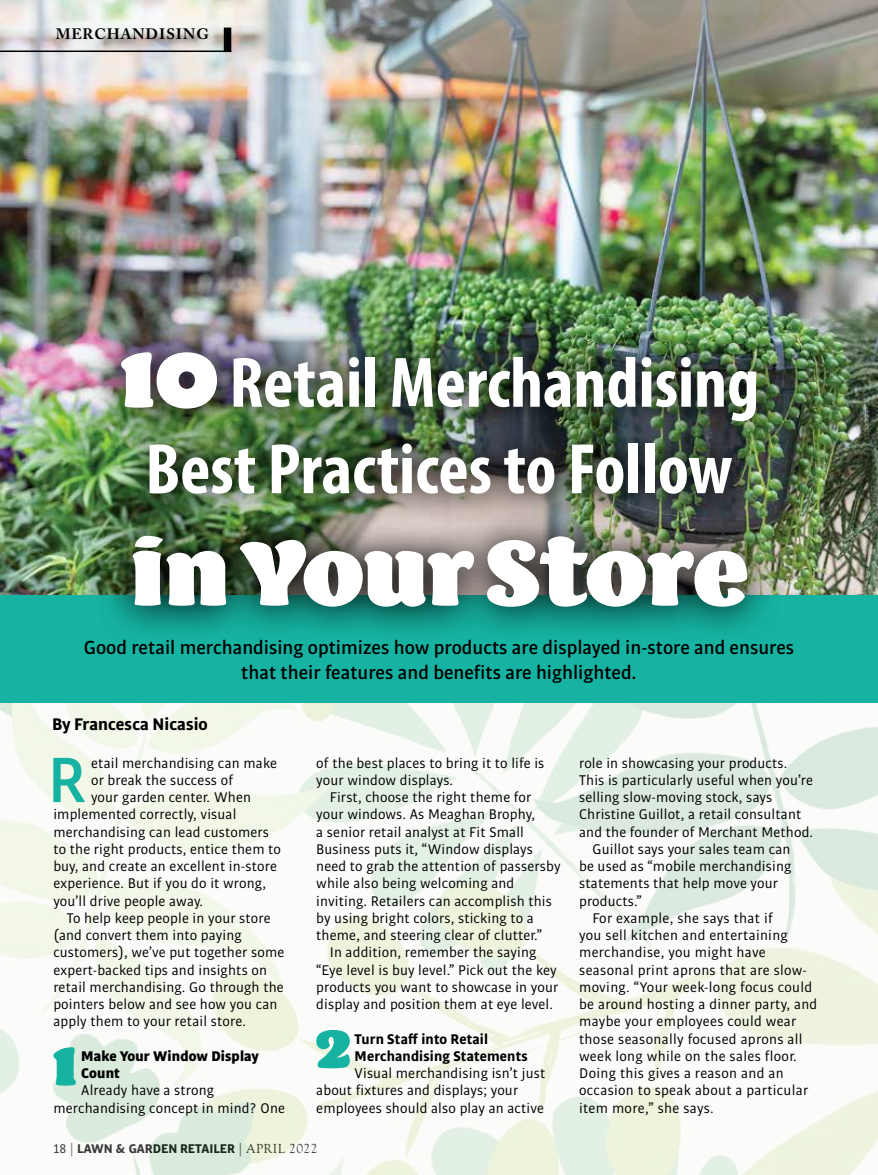
<style>
.page{position:relative;width:878px;height:1175px;background:#fff}
.page>*{position:absolute;margin:0;border:0;box-sizing:border-box;transform-origin:0 0}
.t1{font:93px "Barricada Pro";color:#fff}
.t2{font:700 condensed 72px/86.4px "Myriad Pro";color:#fff;text-align:center}
.t3{font:500 68.4px "Bulo";color:#16b3a2}
.t4{font:64.5px "Barricada Pro";color:#16b3a2}
.t5{font:500 20.25px/25.5px "Bulo";color:#000;text-align:center}
.t6{font:700 18px "Bulo";color:#000}
.t7{font:15px/17.2px "Bulo";letter-spacing:.01em;color:#000}
.t8{font:700 15px/17.2px "Bulo";letter-spacing:.01em;color:#000}
.t9{font:900 15px/17.2px "Bulo";letter-spacing:.01em;color:#000}
.t10{font:700 15px "Adobe Caslon Pro";letter-spacing:.065em;color:#000}
.t11{font:700 13.5px "Bulo";color:#000}
.s1{font-family:"Barricada Pro";font-weight:400;font-stretch:normal;font-size:93px}
.s2{font-weight:400}
.s3{font-weight:400;color:#4d4d4f}
.s4{font-family:"Goudy Old Style T";font-weight:400}
</style>
<div class="page">
<img style="left:0;top:702px;width:878px;height:472px">
<img style="left:0;top:0;width:878px;height:595px">
<div style="left:0;top:595px;width:878px;height:107px;background:#16b3a2"></div>
<hr style="left:0;top:50px;width:231px;height:2px;background:#000">
<div style="left:224px;top:28px;width:7px;height:24px;background:#000"></div>
<img style="left:86px;top:315px;width:707px;height:280px">
<div style="left:91px;top:321px;width:696px;height:316px;background:#000;opacity:.16"></div>
<p class="t10" style="left:56px;top:25px;width:155px">MERCHANDISING</p>
<h2 class="t2" style="left:119px;top:338px;width:642px"><span class="s1">10</span> Retail Merchandising<br>Best Practices to Follow</h2>
<h1 class="t1" style="left:130px;top:518px;width:619px">in Your Store</h1>
<h3 class="t5" style="left:84px;top:634px;width:712px">Good retail merchandising optimizes how products are displayed in-store and ensures that their features and benefits are highlighted.</h3>
<p class="t6" style="left:52px;top:712px;width:157px">By Francesca Nicasio</p>
<h3 class="t3" style="left:47px;top:736px;width:40px">R</h3>
<p class="t7" style="left:91px;top:753px;width:188px">etail merchandising can make</p>
<p class="t7" style="left:91px;top:771px;width:143px">or break the success of</p>
<p class="t7" style="left:91px;top:788px;width:161px">your garden center. When</p>
<p class="t7" style="left:53px;top:805px;width:184px">implemented correctly, visual</p>
<p class="t7" style="left:53px;top:822px;width:217px">merchandising can lead customers</p>
<p class="t7" style="left:53px;top:840px;width:229px">to the right products, entice them to</p>
<p class="t7" style="left:53px;top:857px;width:225px">buy, and create an excellent in-store</p>
<p class="t7" style="left:53px;top:874px;width:214px">experience. But if you do it wrong,</p>
<p class="t7" style="left:53px;top:891px;width:151px">you’ll drive people away.</p>
<p class="t7" style="left:67px;top:909px;width:205px">To help keep people in your store</p>
<p class="t7" style="left:53px;top:926px;width:190px">(and convert them into paying</p>
<p class="t7" style="left:53px;top:943px;width:232px">customers), we’ve put together some</p>
<p class="t7" style="left:53px;top:960px;width:215px">expert-backed tips and insights on</p>
<p class="t7" style="left:53px;top:978px;width:232px">retail merchandising. Go through the</p>
<p class="t7" style="left:53px;top:995px;width:226px">pointers below and see how you can</p>
<p class="t7" style="left:53px;top:1012px;width:194px">apply them to your retail store.</p>
<h3 class="t4" style="left:52px;top:1025px;width:27px">1</h3>
<p class="t9" style="left:81px;top:1046px;width:179px">Make Your Window Display<br>Count</p>
<p class="t7" style="left:53px;top:1081px;width:233px;text-indent:28px">Already have a strong merchandising concept in mind? One</p>
<p class="t7" style="left:316px;top:753px;width:230px">of the best places to bring it to life is your window displays.</p>
<p class="t7" style="left:330px;top:788px;width:203px">First, choose the right theme for</p>
<p class="t7" style="left:316px;top:805px;width:220px">your windows. As Meaghan Brophy,</p>
<p class="t7" style="left:316px;top:822px;width:209px">a senior retail analyst at Fit Small</p>
<p class="t7" style="left:316px;top:840px;width:218px">Business puts it, “Window displays</p>
<p class="t7" style="left:316px;top:857px;width:246px">need to grab the attention of passersby</p>
<p class="t7" style="left:316px;top:874px;width:200px">while also being welcoming and</p>
<p class="t7" style="left:316px;top:891px;width:237px">inviting. Retailers can accomplish this</p>
<p class="t7" style="left:316px;top:909px;width:219px">by using bright colors, sticking to a</p>
<p class="t7" style="left:316px;top:926px;width:227px">theme, and steering clear of clutter.”</p>
<p class="t7" style="left:330px;top:943px;width:208px">In addition, remember the saying</p>
<p class="t7" style="left:316px;top:960px;width:242px">“Eye level is buy level.” Pick out the key</p>
<p class="t7" style="left:316px;top:978px;width:243px">products you want to showcase in your</p>
<p class="t7" style="left:316px;top:995px;width:238px">display and position them at eye level.</p>
<h3 class="t4" style="left:315px;top:1007px;width:37px">2</h3>
<p class="t8" style="left:354px;top:1029px;width:174px">Turn Staff into Retail<br>Merchandising Statements</p>
<p class="t7" style="left:316px;top:1064px;width:231px;text-indent:38px">Visual merchandising isn’t just about fixtures and displays; your employees should also play an active</p>
<p class="t11" style="left:53px;top:1139px;width:265px"><span class="s2">18</span> <span class="s3">|</span> LAWN &amp; GARDEN RETAILER <span class="s3">|</span> <span class="s4">APRIL 2022</span></p>
<p class="t7" style="left:579px;top:753px;width:210px">role in showcasing your products.</p>
<p class="t7" style="left:579px;top:771px;width:235px">This is particularly useful when you’re</p>
<p class="t7" style="left:579px;top:788px;width:195px">selling slow-moving stock, says</p>
<p class="t7" style="left:579px;top:805px;width:224px">Christine Guillot, a retail consultant</p>
<p class="t7" style="left:579px;top:822px;width:235px">and the founder of Merchant Method.</p>
<p class="t7" style="left:592px;top:840px;width:199px">Guillot says your sales team can</p>
<p class="t7" style="left:579px;top:857px;width:214px">be used as “mobile merchandising</p>
<p class="t7" style="left:579px;top:874px;width:200px">statements that help move your</p>
<p class="t7" style="left:579px;top:891px;width:64px">products.”</p>
<p class="t7" style="left:592px;top:909px;width:182px">For example, she says that if</p>
<p class="t7" style="left:579px;top:926px;width:210px">you sell kitchen and entertaining</p>
<p class="t7" style="left:579px;top:943px;width:188px">merchandise, you might have</p>
<p class="t7" style="left:579px;top:960px;width:229px">seasonal print aprons that are slow-</p>
<p class="t7" style="left:579px;top:978px;width:235px">moving. “Your week-long focus could</p>
<p class="t7" style="left:579px;top:995px;width:240px">be around hosting a dinner party, and</p>
<p class="t7" style="left:579px;top:1012px;width:219px">maybe your employees could wear</p>
<p class="t7" style="left:579px;top:1029px;width:225px">those seasonally focused aprons all</p>
<p class="t7" style="left:579px;top:1047px;width:219px">week long while on the sales floor.</p>
<p class="t7" style="left:579px;top:1064px;width:206px">Doing this gives a reason and an</p>
<p class="t7" style="left:579px;top:1081px;width:231px">occasion to speak about a particular</p>
<p class="t7" style="left:579px;top:1098px;width:136px">item more,” she says.</p>
</div>
